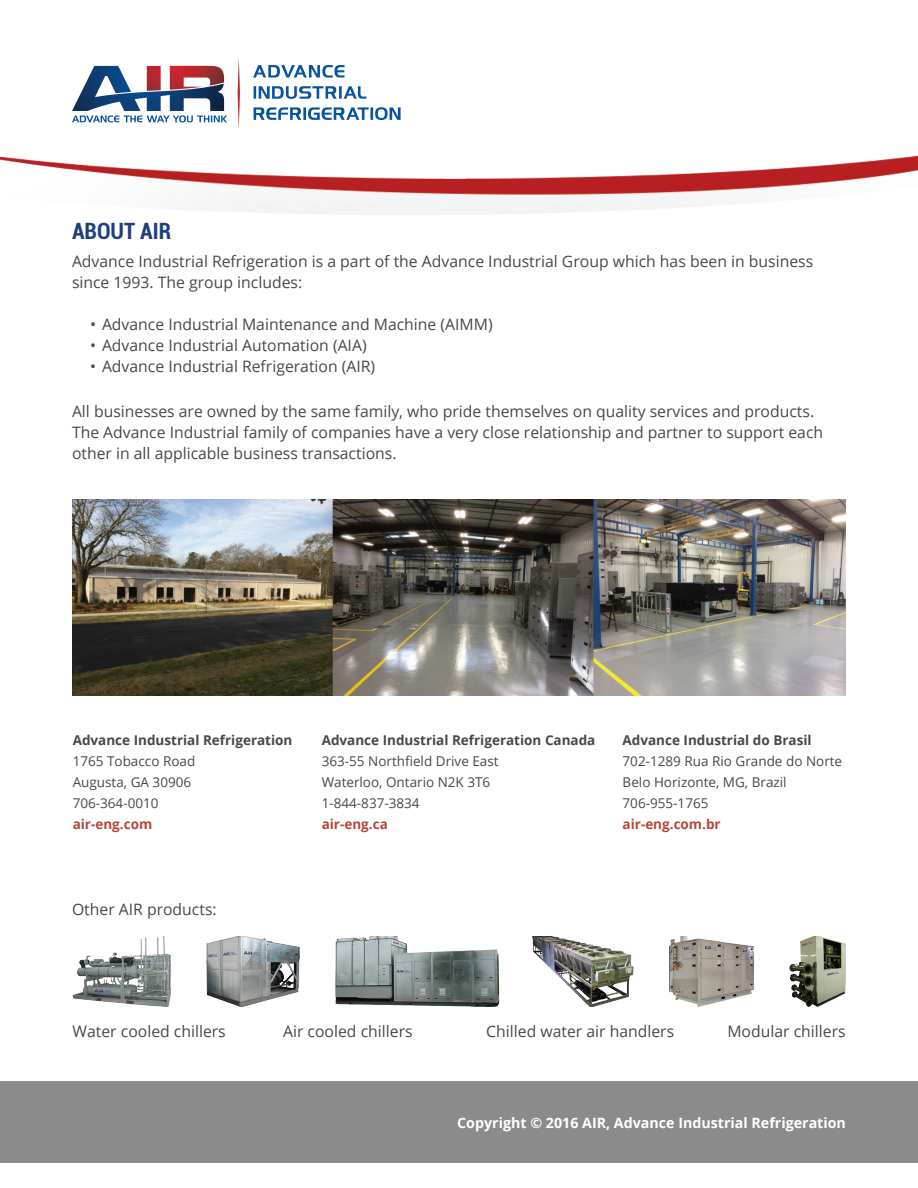
<style>
.page{position:relative;width:918px;height:1188px;background:#fff}
.page>*{position:absolute;margin:0;border:0;box-sizing:border-box;transform-origin:0 0}
.Sub-Titles-UPPERCASE{font:700 condensed 22.5px "Roboto";color:#1f407e}
.Basic-Paragraph-Cent{font:15.75px/21px "Open Sans";color:#474847}
.t1{font:700 14.25px "Open Sans";color:#fff}
.t2{font:13.5px/21px "Open Sans";color:#474847}
.t3{font:700 13.5px "Open Sans";color:#474847}
.t4{font:700 13.5px "Open Sans";color:#b4463a}
</style>
<div class="page">
<div style="left:0;top:1081px;width:918px;height:81px;background:#8c8b8b"></div>
<img style="left:0;top:155px;width:918px;height:60px">
<svg style="left:253px;top:65px;width:92px;height:13px"></svg>
<svg style="left:254px;top:86px;width:113px;height:13px"></svg>
<svg style="left:290px;top:107px;width:111px;height:13px"></svg>
<svg style="left:238px;top:58px;width:2px;height:71px"></svg>
<svg style="left:72px;top:66px;width:155px;height:57px"></svg>
<img style="left:72px;top:936px;width:774px;height:70px">
<img style="left:72px;top:500px;width:774px;height:195px">
<p class="Sub-Titles-UPPERCASE" style="left:72px;top:215px;width:101px">ABOUT AIR</p>
<p class="Basic-Paragraph-Cent" style="left:72px;top:251px;width:743px">Advance Industrial Refrigeration is a part of the Advance Industrial Group which has been in business since 1993. The group includes:</p>
<p class="Basic-Paragraph-Cent" style="left:90px;top:314px;width:404px">• Advance Industrial Maintenance and Machine (AIMM)</p>
<p class="Basic-Paragraph-Cent" style="left:90px;top:335px;width:278px">• Advance Industrial Automation (AIA)</p>
<p class="Basic-Paragraph-Cent" style="left:90px;top:356px;width:287px">• Advance Industrial Refrigeration (AIR)</p>
<p class="Basic-Paragraph-Cent" style="left:72px;top:401px;width:753px">All businesses are owned by the same family, who pride themselves on quality services and products.<br>The Advance Industrial family of companies have a very close relationship and partner to support each other in all applicable business transactions.</p>
<p class="t3" style="left:73px;top:731px;width:221px">Advance Industrial Refrigeration</p>
<p class="t2" style="left:73px;top:751px;width:124px">1765 Tobacco Road<br>Augusta, GA 30906<br>706-364-0010</p>
<p class="t4" style="left:73px;top:815px;width:81px">air-eng.com</p>
<p class="Basic-Paragraph-Cent" style="left:72px;top:899px;width:146px">Other AIR products:</p>
<p class="t3" style="left:322px;top:731px;width:275px">Advance Industrial Refrigeration Canada</p>
<p class="t2" style="left:322px;top:751px;width:178px">363-55 Northfield Drive East<br>Waterloo, Ontario N2K 3T6<br>1-844-837-3834</p>
<p class="t4" style="left:322px;top:815px;width:68px">air-eng.ca</p>
<p class="t3" style="left:623px;top:731px;width:191px">Advance Industrial do Brasil</p>
<p class="t2" style="left:623px;top:751px;width:221px">702-1289 Rua Rio Grande do Norte<br>Belo Horizonte, MG, Brazil<br>706-955-1765</p>
<p class="t4" style="left:623px;top:815px;width:100px">air-eng.com.br</p>
<p class="Basic-Paragraph-Cent" style="left:73px;top:1020px;width:155px">Water cooled chillers</p>
<p class="Basic-Paragraph-Cent" style="left:283px;top:1020px;width:131px">Air cooled chillers</p>
<p class="Basic-Paragraph-Cent" style="left:486px;top:1020px;width:189px">Chilled water air handlers</p>
<p class="Basic-Paragraph-Cent" style="left:727px;top:1020px;width:120px">Modular chillers</p>
<p class="t1" style="left:457px;top:1112px;width:390px">Copyright © 2016 AIR, Advance Industrial Refrigeration</p>
</div>
